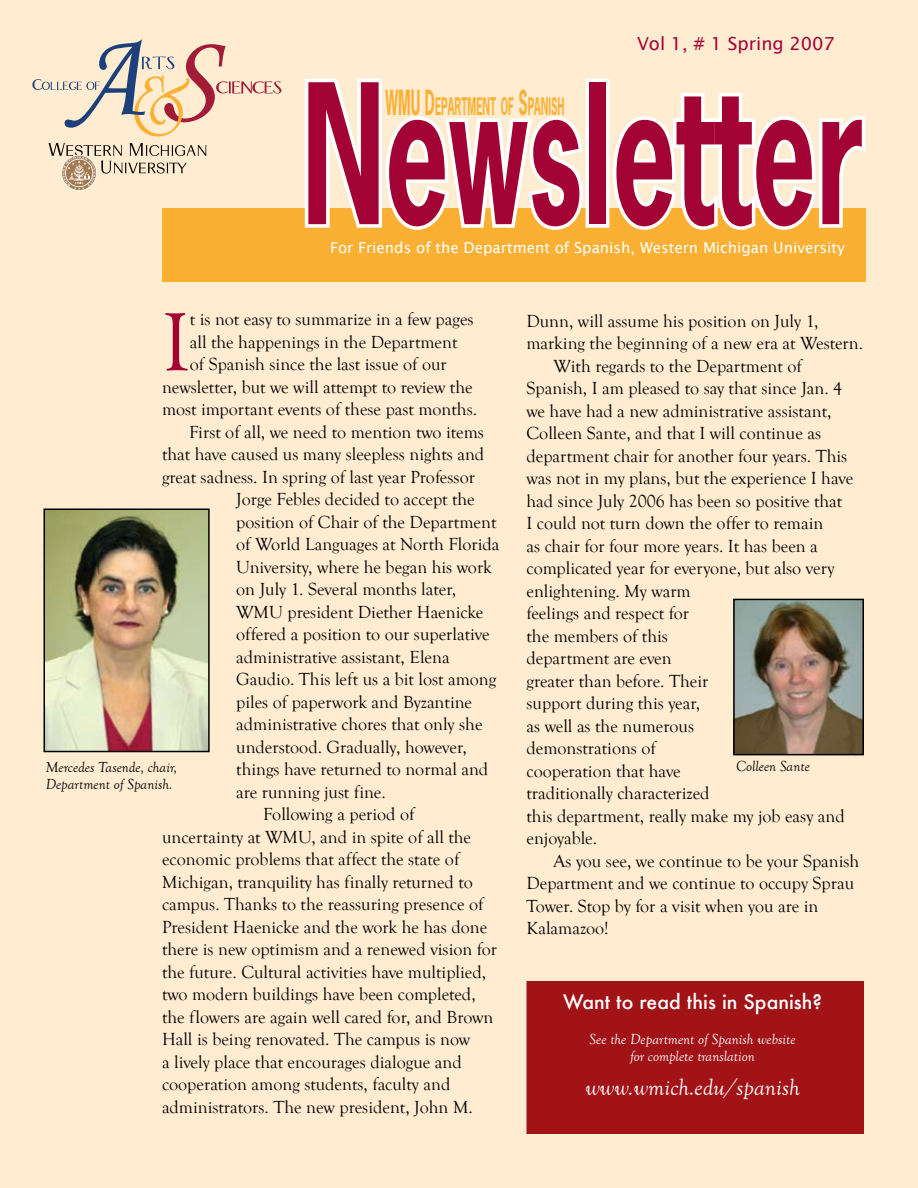
<style>
.page{position:relative;width:918px;height:1188px;background:#ffecd1}
.page>*{position:absolute;margin:0;border:0;box-sizing:border-box;transform-origin:0 0}
.t1{font:700 182.4px "News Gothic Std";color:#a30234;scale:.62 1}
.t2{font:84.75px "Goudy Old Style T";color:#a30234}
.t3{font:italic 24px "Goudy Old Style T";color:#fff}
.t4{font:700 22.8px "News Gothic Std";color:#fbb034;scale:.46 1}
.t5{font:500 19.5px "Futura";color:#fff}
.t6{font:18px "Goudy Old Style T";color:#000}
.t7{font:18px "Lucida Sans";color:#a30234}
.t8{font:15px "Lucida Sans";color:#fff}
.t9{font:italic 15px/17.2px "Goudy Old Style T";color:#000}
.t10{font:italic 15px/17.2px "Goudy Old Style T";color:#fff;text-align:center}
.s1{font-size:32.55px}
</style>
<div class="page">
<div style="left:527px;top:982px;width:336px;height:151px;background:#a21318"></div>
<div style="left:526px;top:981px;width:338px;height:153px;border:2px solid #a21318"></div>
<svg style="left:32px;top:39px;width:249px;height:97px"></svg>
<svg style="left:48px;top:143px;width:158px;height:48px"></svg>
<div style="left:162px;top:208px;width:704px;height:74px;background:#fbb034"></div>
<svg style="left:304px;top:78px;width:283px;height:152px"></svg>
<div style="left:586px;top:79px;width:23px;height:149px;border:7px solid #fff"></div>
<svg style="left:609px;top:89px;width:257px;height:141px"></svg>
<img style="left:736px;top:602px;width:125px;height:150px">
<div style="left:733px;top:599px;width:131px;height:156px;border:2px solid #000"></div>
<img style="left:47px;top:511px;width:160px;height:238px">
<div style="left:44px;top:508px;width:166px;height:244px;border:2px solid #000"></div>
<p class="t7" style="left:637px;top:33px;width:199px">Vol 1, # 1 Spring 2007</p>
<h1 class="t1" style="left:302px;top:34px;width:907px">NEWSLETTER</h1>
<p class="t4" style="left:386px;top:92px;width:391px"><span class="s1">WMU D</span>EPARTMENT OF <span class="s1">S</span>PANISH</p>
<p class="t8" style="left:330px;top:239px;width:517px">For Friends of the Department of Spanish, Western Michigan University</p>
<h2 class="t2" style="left:162px;top:296px;width:29px">I</h2>
<p class="t6" style="left:190px;top:309px;width:285px">t is not easy to summarize in a few pages</p>
<p class="t6" style="left:190px;top:332px;width:269px">all the happenings in the Department</p>
<p class="t6" style="left:190px;top:354px;width:259px">of Spanish since the last issue of our</p>
<p class="t6" style="left:162px;top:377px;width:312px">newsletter, but we will attempt to review the</p>
<p class="t6" style="left:162px;top:399px;width:317px">most important events of these past months.</p>
<p class="t6" style="left:189px;top:422px;width:297px">First of all, we need to mention two items</p>
<p class="t6" style="left:162px;top:444px;width:324px">that have caused us many sleepless nights and</p>
<p class="t6" style="left:162px;top:467px;width:315px">great sadness. In spring of last year Professor</p>
<p class="t6" style="left:236px;top:489px;width:240px">Jorge Febles decided to accept the</p>
<p class="t6" style="left:236px;top:512px;width:262px">position of Chair of the Department</p>
<p class="t6" style="left:236px;top:534px;width:265px">of World Languages at North Florida</p>
<p class="t6" style="left:236px;top:557px;width:257px">University, where he began his work</p>
<p class="t6" style="left:236px;top:579px;width:222px">on July 1. Several months later,</p>
<p class="t6" style="left:236px;top:602px;width:249px">WMU president Diether Haenicke</p>
<p class="t6" style="left:236px;top:624px;width:255px">offered a position to our superlative</p>
<p class="t6" style="left:236px;top:647px;width:215px">administrative assistant, Elena</p>
<p class="t6" style="left:236px;top:669px;width:262px">Gaudio. This left us a bit lost among</p>
<p class="t6" style="left:236px;top:692px;width:237px">piles of paperwork and Byzantine</p>
<p class="t6" style="left:236px;top:714px;width:248px">administrative chores that only she</p>
<p class="t6" style="left:236px;top:737px;width:232px">understood. Gradually, however,</p>
<p class="t6" style="left:236px;top:759px;width:254px">things have returned to normal and</p>
<p class="t6" style="left:236px;top:782px;width:151px">are running just fine.</p>
<p class="t6" style="left:263px;top:804px;width:153px">Following a period of</p>
<p class="t6" style="left:162px;top:827px;width:311px">uncertainty at WMU, and in spite of all the</p>
<p class="t6" style="left:162px;top:849px;width:299px">economic problems that affect the state of</p>
<p class="t6" style="left:162px;top:872px;width:312px">Michigan, tranquility has finally returned to</p>
<p class="t6" style="left:162px;top:894px;width:323px">campus. Thanks to the reassuring presence of</p>
<p class="t6" style="left:162px;top:917px;width:327px">President Haenicke and the work he has done</p>
<p class="t6" style="left:162px;top:939px;width:337px">there is new optimism and a renewed vision for</p>
<p class="t6" style="left:162px;top:962px;width:326px">the future. Cultural activities have multiplied,</p>
<p class="t6" style="left:162px;top:984px;width:315px">two modern buildings have been completed,</p>
<p class="t6" style="left:162px;top:1007px;width:333px">the flowers are again well cared for, and Brown</p>
<p class="t6" style="left:162px;top:1029px;width:310px">Hall is being renovated. The campus is now</p>
<p class="t6" style="left:162px;top:1052px;width:301px">a lively place that encourages dialogue and</p>
<p class="t6" style="left:162px;top:1074px;width:290px">cooperation among students, faculty and</p>
<p class="t6" style="left:162px;top:1097px;width:312px">administrators. The new president, John M.</p>
<p class="t9" style="left:46px;top:759px;width:133px">Mercedes Tasende, chair,<br>Department of Spanish.</p>
<p class="t6" style="left:526px;top:311px;width:293px">Dunn, will assume his position on July 1,</p>
<p class="t6" style="left:526px;top:333px;width:338px">marking the beginning of a new era at Western.</p>
<p class="t6" style="left:554px;top:356px;width:250px">With regards to the Department of</p>
<p class="t6" style="left:526px;top:378px;width:317px">Spanish, I am pleased to say that since Jan. 4</p>
<p class="t6" style="left:526px;top:401px;width:307px">we have had a new administrative assistant,</p>
<p class="t6" style="left:526px;top:423px;width:296px">Colleen Sante, and that I will continue as</p>
<p class="t6" style="left:526px;top:446px;width:322px">department chair for another four years. This</p>
<p class="t6" style="left:526px;top:468px;width:328px">was not in my plans, but the experience I have</p>
<p class="t6" style="left:526px;top:491px;width:317px">had since July 2006 has been so positive that</p>
<p class="t6" style="left:526px;top:513px;width:298px">I could not turn down the offer to remain</p>
<p class="t6" style="left:526px;top:536px;width:293px">as chair for four more years. It has been a</p>
<p class="t6" style="left:526px;top:558px;width:310px">complicated year for everyone, but also very</p>
<p class="t6" style="left:526px;top:581px;width:166px">enlightening. My warm</p>
<p class="t6" style="left:526px;top:603px;width:164px">feelings and respect for</p>
<p class="t6" style="left:526px;top:626px;width:143px">the members of this</p>
<p class="t6" style="left:526px;top:648px;width:147px">department are even</p>
<p class="t6" style="left:526px;top:671px;width:183px">greater than before. Their</p>
<p class="t6" style="left:526px;top:693px;width:175px">support during this year,</p>
<p class="t6" style="left:526px;top:716px;width:169px">as well as the numerous</p>
<p class="t6" style="left:526px;top:738px;width:131px">demonstrations of</p>
<p class="t6" style="left:526px;top:761px;width:156px">cooperation that have</p>
<p class="t6" style="left:526px;top:783px;width:185px">traditionally characterized</p>
<p class="t6" style="left:526px;top:806px;width:320px">this department, really make my job easy and</p>
<p class="t6" style="left:526px;top:828px;width:72px">enjoyable.</p>
<p class="t6" style="left:554px;top:851px;width:307px">As you see, we continue to be your Spanish</p>
<p class="t6" style="left:526px;top:873px;width:329px">Department and we continue to occupy Sprau</p>
<p class="t6" style="left:526px;top:896px;width:293px">Tower. Stop by for a visit when you are in</p>
<p class="t6" style="left:526px;top:918px;width:84px">Kalamazoo!</p>
<p class="t9" style="left:736px;top:758px;width:75px">Colleen Sante</p>
<p class="t5" style="left:563px;top:988px;width:261px">Want to read this in Spanish?</p>
<p class="t10" style="left:590px;top:1030px;width:208px">See the Department of Spanish website for complete translation</p>
<h3 class="t3" style="left:585px;top:1074px;width:216px">www.wmich.edu/spanish</h3>
</div>
